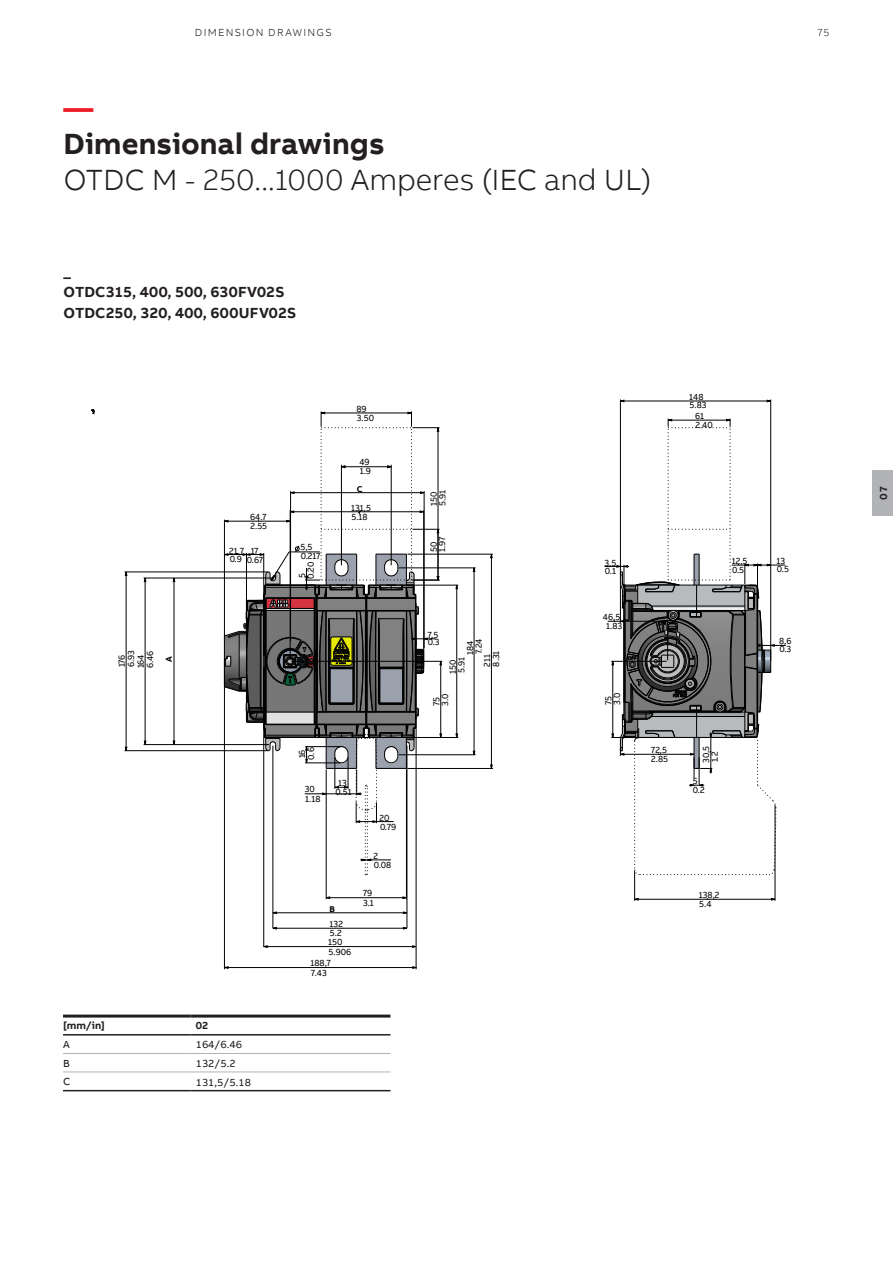
<style>
.page{position:relative;width:893px;height:1263px;background:#fff}
.page>*{position:absolute;margin:0;border:0;box-sizing:border-box;transform-origin:0 0}
.Headline_M_20pt_24pt{font:300 30px "AB Bvoice";letter-spacing:-.005em;color:#231f20}
.Headline_M_20pt_24pt-2{font:700 30px "AB Bvoice";color:#231f20}
.Headline_M_20pt_24pt-3{font:700 30px "AB Bvoice";color:#ee1c28}
.Table_Title_Left_7pt{font:700 15px "AB Bvoice";letter-spacing:.005em;color:#231f20}
.Table_Content_Left_7{font:10.5px "AB Bvoice";color:#231f20}
.t1{font:300 10.5px "AB Bvoice";letter-spacing:.12em;color:#231f20}
.Table_Title_Left_7pt-2{font:700 10.5px "AB Bvoice";color:#231f20}
.t2{font:9px/8.9px "AB Bvoice";color:#000;scale:.95 1}
.t3{font:700 8.55px "AB Bvoice";color:#000}
</style>
<div class="page">
<hr style="left:225px;top:967px;width:191px;height:1px;background:#000">
<hr style="left:264px;top:946px;width:152px;height:1px;background:#000">
<hr style="left:273px;top:912px;width:134px;height:1px;background:#000">
<hr style="left:326px;top:897px;width:80px;height:1px;background:#000">
<hr style="left:126px;top:572px;width:1px;height:179px;background:#000">
<hr style="left:145px;top:578px;width:1px;height:167px;background:#000">
<hr style="left:407px;top:768px;width:86px;height:1px;background:#000">
<hr style="left:399px;top:754px;width:77px;height:1px;background:#000">
<hr style="left:125px;top:750px;width:143px;height:1px;background:#000">
<hr style="left:144px;top:744px;width:125px;height:1px;background:#000">
<hr style="left:224px;top:660px;width:1px;height:309px;background:#000">
<hr style="left:317px;top:737px;width:141px;height:1px;background:#000">
<hr style="left:263px;top:732px;width:1px;height:215px;background:#000">
<hr style="left:273px;top:746px;width:1px;height:182px;background:#000">
<hr style="left:326px;top:769px;width:1px;height:130px;background:#000">
<hr style="left:414px;top:585px;width:44px;height:1px;background:#000">
<hr style="left:144px;top:578px;width:128px;height:1px;background:#000">
<hr style="left:125px;top:572px;width:143px;height:1px;background:#000">
<hr style="left:399px;top:568px;width:77px;height:1px;background:#000">
<hr style="left:407px;top:554px;width:86px;height:1px;background:#000">
<hr style="left:406px;top:769px;width:1px;height:130px;background:#000">
<hr style="left:407px;top:746px;width:1px;height:182px;background:#000">
<hr style="left:416px;top:716px;width:1px;height:253px;background:#000">
<hr style="left:456px;top:585px;width:1px;height:152px;background:#000">
<hr style="left:474px;top:568px;width:1px;height:187px;background:#000">
<hr style="left:491px;top:554px;width:1px;height:214px;background:#000">
<hr style="left:635px;top:899px;width:140px;height:1px;background:#000">
<hr style="left:620px;top:399px;width:1px;height:175px;background:#000">
<hr style="left:634px;top:870px;width:1px;height:31px;background:#000">
<hr style="left:770px;top:399px;width:1px;height:262px;background:#000">
<hr style="left:775px;top:805px;width:1px;height:96px;background:#000">
<hr style="left:620px;top:401px;width:151px;height:1px;background:#000">
<svg style="left:604px;top:419px;width:182px;height:456px"></svg>
<svg style="left:91px;top:410px;width:4px;height:4px"></svg>
<svg style="left:224px;top:411px;width:218px;height:464px"></svg>
<hr style="left:290px;top:491px;width:1px;height:150px;background:#000">
<hr style="left:424px;top:491px;width:1px;height:157px;background:#000">
<hr style="left:291px;top:492px;width:133px;height:1px;background:#000">
<hr style="left:273px;top:928px;width:134px;height:1px;background:#000">
<svg style="left:172px;top:577px;width:4px;height:5px"></svg>
<hr style="left:174px;top:578px;width:1px;height:167px;background:#000">
<hr style="left:63px;top:1014px;width:128px;height:3px;background:#231f20">
<hr style="left:191px;top:1014px;width:199px;height:3px;background:#231f20">
<hr style="left:63px;top:1034px;width:128px;height:1px;background:#231f20">
<hr style="left:191px;top:1034px;width:199px;height:1px;background:#231f20">
<hr style="left:63px;top:1053px;width:128px;height:1px;background:#b2b3b7">
<hr style="left:63px;top:1071px;width:128px;height:1px;background:#b2b3b7">
<hr style="left:63px;top:1090px;width:128px;height:1px;background:#231f20">
<hr style="left:191px;top:1090px;width:199px;height:1px;background:#231f20">
<hr style="left:191px;top:1053px;width:199px;height:1px;background:#b2b3b7">
<hr style="left:191px;top:1071px;width:199px;height:1px;background:#b2b3b7">
<div style="left:873px;top:471px;width:20px;height:45px;background:#b2b3b7"></div>
<p class="t1" style="left:195px;top:26px;width:138px">DIMENSION DRAWINGS</p>
<p class="t1" style="left:817px;top:26px;width:13px">75</p>
<p class="Headline_M_20pt_24pt-3" style="left:63px;top:89px;width:31px">—</p>
<p class="Headline_M_20pt_24pt-2" style="left:63px;top:125px;width:323px">Dimensional drawings</p>
<p class="Headline_M_20pt_24pt" style="left:63px;top:162px;width:589px">OTDC M - 250...1000 Amperes (IEC and UL)</p>
<p class="Table_Title_Left_7pt" style="left:63px;top:262px;width:9px">_</p>
<p class="Table_Title_Left_7pt" style="left:63px;top:283px;width:222px">OTDC315, 400, 500, 630FV02S</p>
<p class="Table_Title_Left_7pt" style="left:63px;top:304px;width:234px">OTDC250, 320, 400, 600UFV02S</p>
<p class="t2" style="left:357px;top:404px;width:20px">89<br>3.50</p>
<p class="t2" style="left:359px;top:457px;width:14px">49<br>1.9</p>
<p class="t2" style="left:351px;top:504px;width:22px">131,5</p>
<p class="t3" style="left:357px;top:483px;width:7px">C</p>
<p class="t2" style="left:250px;top:513px;width:19px">64.7</p>
<p class="t2" style="left:351px;top:513px;width:19px">5.18</p>
<p class="t2" style="left:251px;top:521px;width:19px">2.55</p>
<p class="t2" style="left:127px;top:667px;width:19px;rotate:-90deg">6.93</p>
<p class="t2" style="left:117px;top:667px;width:15px;rotate:-90deg">176</p>
<p class="t2" style="left:146px;top:668px;width:20px;rotate:-90deg">6.46</p>
<p class="t2" style="left:137px;top:668px;width:16px;rotate:-90deg">164</p>
<p class="t3" style="left:164px;top:662px;width:7px;rotate:-90deg">A</p>
<p class="t2" style="left:229px;top:546px;width:17px">21.7<br>0.9</p>
<p class="t2" style="left:247px;top:546px;width:19px;text-align:center">17<br>0.67</p>
<p class="t2" style="left:300px;top:543px;width:23px">5,5<br>0.217</p>
<p class="t2" style="left:298px;top:579px;width:20px;rotate:-90deg">5<br>0.20</p>
<p class="Table_Title_Left_7pt-2" style="left:63px;top:1019px;width:43px">[mm/in]</p>
<p class="Table_Title_Left_7pt-2" style="left:196px;top:1019px;width:14px">02</p>
<p class="Table_Content_Left_7" style="left:63px;top:1038px;width:8px">A</p>
<p class="Table_Content_Left_7" style="left:196px;top:1038px;width:48px">164/6.46</p>
<p class="Table_Content_Left_7" style="left:63px;top:1056px;width:8px">B</p>
<p class="Table_Content_Left_7" style="left:196px;top:1057px;width:41px">132/5.2</p>
<p class="Table_Content_Left_7" style="left:63px;top:1075px;width:9px">C</p>
<p class="Table_Content_Left_7" style="left:196px;top:1076px;width:57px">131,5/5.18</p>
<p class="t2" style="left:298px;top:760px;width:14px;rotate:-90deg">16<br>0.6</p>
<p class="t2" style="left:305px;top:785px;width:18px;line-height:9.6px">30<br>1.18</p>
<p class="t2" style="left:336px;top:778px;width:18px;line-height:9.6px">13<br>0.51</p>
<p class="t3" style="left:330px;top:903px;width:7px">B</p>
<p class="t2" style="left:330px;top:919px;width:16px;line-height:9.3px">132<br>5.2</p>
<p class="t2" style="left:328px;top:938px;width:26px;line-height:9.3px">150<br>5.906</p>
<p class="t2" style="left:311px;top:959px;width:23px;line-height:9.3px">188,7<br>7.43</p>
<p class="t2" style="left:380px;top:813px;width:19px;line-height:9.6px">20<br>0.79</p>
<p class="t2" style="left:374px;top:851px;width:20px;line-height:9.3px">2<br>0.08</p>
<p class="t2" style="left:363px;top:889px;width:13px;line-height:9.3px">79<br>3.1</p>
<p class="t2" style="left:429px;top:506px;width:18px;rotate:-90deg">150<br>5.91</p>
<p class="t2" style="left:429px;top:552px;width:18px;rotate:-90deg">50<br>1.97</p>
<p class="t2" style="left:427px;top:631px;width:14px;line-height:7.5px">7,5<br>0.3</p>
<p class="t2" style="left:466px;top:655px;width:16px;rotate:-90deg">184</p>
<p class="t2" style="left:474px;top:654px;width:18px;rotate:-90deg">7.24</p>
<p class="t2" style="left:483px;top:667px;width:15px;rotate:-90deg">211</p>
<p class="t2" style="left:492px;top:666px;width:18px;rotate:-90deg">8.31</p>
<p class="t2" style="left:448px;top:673px;width:19px;rotate:-90deg">150<br>5.91</p>
<p class="t2" style="left:432px;top:706px;width:14px;rotate:-90deg">75<br>3.0</p>
<p class="t2" style="left:689px;top:392px;width:20px">148<br>5.83</p>
<p class="t2" style="left:695px;top:412px;width:20px">61<br>2.40</p>
<p class="t2" style="left:604px;top:558px;width:14px">3,5<br>0.1</p>
<p class="t2" style="left:776px;top:556px;width:15px">13<br>0.5</p>
<p class="t2" style="left:732px;top:557px;width:18px">12,5<br>0.5</p>
<p class="t2" style="left:603px;top:613px;width:22px;text-align:center">46,5<br>1.83</p>
<p class="t2" style="left:604px;top:705px;width:14px;rotate:-90deg">75<br>3.0</p>
<p class="t2" style="left:651px;top:745px;width:20px;line-height:9.3px">72,5<br>2.85</p>
<p class="t2" style="left:702px;top:763px;width:20px;rotate:-90deg">30,5<br>1.2</p>
<p class="t2" style="left:693px;top:777px;width:14px">5<br>0.2</p>
<p class="t2" style="left:699px;top:890px;width:23px;line-height:9.3px">138,2<br>5.4</p>
<p class="t2" style="left:779px;top:637px;width:15px">8,6<br>0.3</p>
<p class="Table_Title_Left_7pt-2" style="left:877px;top:500px;width:15px;rotate:-90deg">07</p>
</div>
